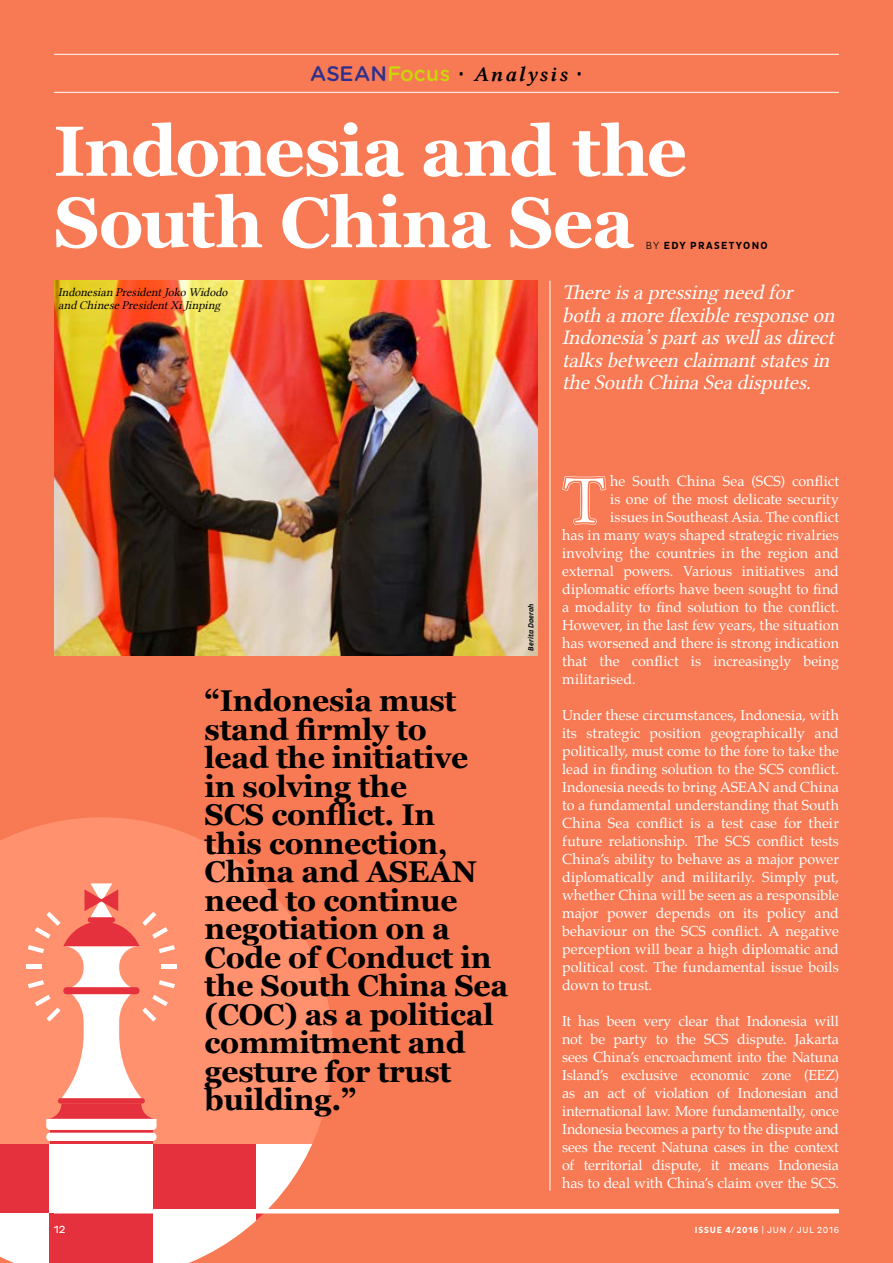
<style>
.page{position:relative;width:893px;height:1263px;background:#f77a54}
.page>*{position:absolute;margin:0;border:0;box-sizing:border-box;transform-origin:0 0}
.t1{font:700 70.8px/71.4px "Georgia";letter-spacing:-.02em;color:#fff}
.t2{font:67.05px "Lin Libertine I";color:#fff}
.t3{font:700 30px/28.5px "Georgia";letter-spacing:-.01em;color:#000}
.t4{font:21px/22.5px "Lin Libertine Slanted";letter-spacing:-.01em;color:#fff}
.t5{font:21px "Lin Libertine ZI";letter-spacing:.09em;color:#000}
.t6{font:14.25px/18px "Palatino";color:#fff;text-align:justify}
.t7{font:12px/13.5px "Lin Libertine Slanted";color:#000}
.t8{font:700 10.5px "Pluto Sans Cond";letter-spacing:.135em;color:#000}
.t9{font:10.5px "Pluto Sans";color:#fff}
.t10{font:9px "Pluto Sans Cond";letter-spacing:.095em;color:#fff}
.t11{font:italic 500 7.5px "Pluto Sans Cond";color:#000}
.s1{font-family:"Gotham Rounded";font-weight:500;color:#2d308c}
.s2{font-family:"Gotham Rounded";font-weight:500;color:#cbd608}
.s3{font-family:"Pluto Sans Cond";font-weight:300}
.s4{font-weight:300}
.s5{font-weight:700}
</style>
<div class="page">
<hr style="left:54px;top:54px;width:785px;height:1px;background:#fff">
<hr style="left:54px;top:92px;width:785px;height:1px;background:#fff">
<img style="left:54px;top:281px;width:484px;height:374px">
<svg style="left:0;top:817px;width:333px;height:327px;fill:#ff916e"></svg>
<div style="left:0;top:1212px;width:50px;height:51px;background:#fff"></div>
<div style="left:50px;top:1212px;width:103px;height:51px;background:#e5313e"></div>
<svg style="left:153px;top:1213px;width:103px;height:50px;fill:#fff"></svg>
<div style="left:0;top:1144px;width:50px;height:68px;background:#e5313e"></div>
<div style="left:50px;top:1144px;width:103px;height:68px;background:#fff"></div>
<div style="left:153px;top:1144px;width:103px;height:68px;background:#e5313e"></div>
<svg style="left:256px;top:1144px;width:56px;height:65px;fill:#fff"></svg>
<div style="left:50px;top:1130px;width:103px;height:14px;background:#e5313e"></div>
<div style="left:161px;top:964px;width:16px;height:5px;background:#fff"></div>
<div style="left:26px;top:964px;width:15px;height:5px;background:#fff"></div>
<svg style="left:28px;top:883px;width:147px;height:258px;background:#fba28e"></svg>
<hr style="left:54px;top:1209px;width:785px;height:4px;background:#fff">
<hr style="left:550px;top:281px;width:1px;height:910px;background:#fff">
<h3 class="t5" style="left:310px;top:62px;width:274px"><span class="s1">ASEAN</span><span class="s2">Focus</span> <span class="s3">•</span> Analysis <span class="s3">•</span></h3>
<h1 class="t1" style="left:54px;top:112px;width:635px">Indonesia and the<br>South China Sea</h1>
<h3 class="t4" style="left:562px;top:281px;width:274px">There is a pressing need for both a more flexible response on<br>Indonesia’s part as well as direct talks between claimant states in the South China Sea disputes.</h3>
<p class="t8" style="left:646px;top:239px;width:123px"><span class="s4">BY</span> EDY PRASETYONO</p>
<p class="t7" style="left:58px;top:285px;width:171px">Indonesian President Joko Widodo and Chinese President Xi Jinping</p>
<p class="t3" style="left:205px;top:685px;width:305px">“Indonesia must stand firmly to<br>lead the initiative<br>in solving the<br>SCS conflict. In<br>this connection,<br>China and ASEAN need to continue negotiation on a<br>Code of Conduct in the South China Sea (COC) as a political commitment and gesture for trust building.”</p>
<p class="t11" style="left:527px;top:651px;width:49px;rotate:-90deg">Berita Daerah</p>
<h2 class="t2" style="left:558px;top:462px;width:54px">T</h2>
<p class="t6" style="left:610px;top:472px;width:230px">he South China Sea (SCS) conflict</p>
<p class="t6" style="left:610px;top:490px;width:230px">is one of the most delicate security</p>
<p class="t6" style="left:610px;top:508px;width:230px">issues in Southeast Asia. The conflict</p>
<p class="t6" style="left:562px;top:526px;width:278px">has in many ways shaped strategic rivalries</p>
<p class="t6" style="left:562px;top:544px;width:278px">involving the countries in the region and</p>
<p class="t6" style="left:562px;top:562px;width:278px">external powers. Various initiatives and</p>
<p class="t6" style="left:562px;top:580px;width:278px">diplomatic efforts have been sought to find</p>
<p class="t6" style="left:562px;top:598px;width:278px">a modality to find solution to the conflict.</p>
<p class="t6" style="left:562px;top:616px;width:278px">However, in the last few years, the situation</p>
<p class="t6" style="left:562px;top:634px;width:278px">has worsened and there is strong indication</p>
<p class="t6" style="left:562px;top:652px;width:278px">that the conflict is increasingly being</p>
<p class="t6" style="left:562px;top:670px;width:75px">militarised.</p>
<p class="t6" style="left:562px;top:706px;width:278px">Under these circumstances, Indonesia, with its strategic position geographically and politically, must come to the fore to take the lead in finding solution to the SCS conflict.<br>Indonesia needs to bring ASEAN and China to a fundamental understanding that South China Sea conflict is a test case for their future relationship. The SCS conflict tests China’s ability to behave as a major power diplomatically and militarily. Simply put, whether China will be seen as a responsible major power depends on its policy and behaviour on the SCS conflict. A negative perception will bear a high diplomatic and political cost. The fundamental issue boils down to trust.</p>
<p class="t6" style="left:562px;top:1012px;width:278px">It has been very clear that Indonesia will not be party to the SCS dispute. Jakarta sees China’s encroachment into the Natuna Island’s exclusive economic zone (EEZ) as an act of violation of Indonesian and international law. More fundamentally, once Indonesia becomes a party to the dispute and sees the recent Natuna cases in the context of territorial dispute, it means Indonesia has to deal with China’s claim over the SCS.</p>
<p class="t9" style="left:54px;top:1223px;width:13px">12</p>
<p class="t10" style="left:695px;top:1224px;width:146px"><span class="s5">ISSUE 4/2016</span> | JUN / JUL 2016</p>
</div>
